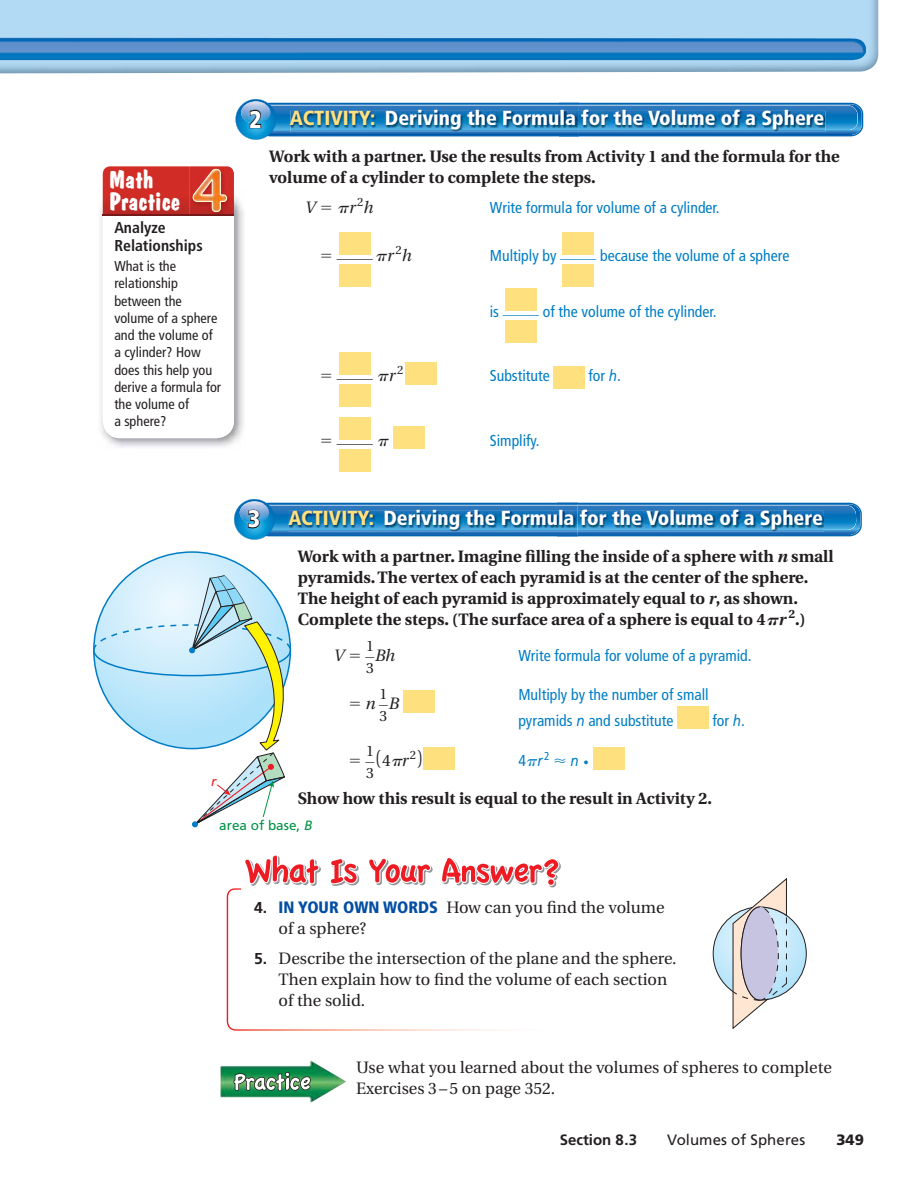
<style>
.page{position:relative;width:918px;height:1188px;background:#fff}
.page>*{position:absolute;margin:0;border:0;box-sizing:border-box;transform-origin:0 0}
.t1{font:700 25.5px/22.5px "Dom Casual";letter-spacing:-.025em;color:#fff}
.t2{font:21.9px "Utopia";color:#231f20;scale:.75 1}
.t3{font:900 condensed 20.25px "Frutiger";color:#fff}
.t4{font:700 16.5px/21px "Utopia";color:#231f20}
.t5{font:16.5px/21px "Utopia";color:#231f20}
.t6{font:italic 16.5px "Utopia";color:#231f20}
.t7{font:condensed 15.75px/25.5px "Frutiger";color:#007dc5}
.t8{font:700 condensed 15.75px/18px "Frutiger";color:#231f20}
.t9{font:italic 15.75px "Frutiger";color:#007dc5;scale:.85 1}
.t10{font:15px "Frutiger";letter-spacing:.005em;color:#231f20}
.t11{font:700 15px "Frutiger";color:#231f20}
.t12{font:900 15px "Frutiger";color:#231f20}
.t13{font:14.85px/21.3px "Utopia";color:#231f20}
.t14{font:condensed 14.25px/17.2px "Frutiger";color:#231f20}
.t15{font:13.5px "Frutiger";color:#009344}
.t16{font:italic 13.5px "Frutiger";color:#ed1c24}
.s1{font-size:24px;color:#231f20}
.s2{color:#ffe07f}
.s3{font-style:italic;font-stretch:normal}
.s4{font-style:italic}
.s5{font-size:16.5px}
.s6{font-style:italic;font-size:16.5px}
.s7{font-style:normal;font-stretch:condensed}
.s8{font-family:"Frutiger";font-weight:700;font-size:15.75px}
.s9{font-family:"Frutiger";font-weight:900;font-stretch:condensed;color:#034ea2}
</style>
<div class="page">
<img style="left:0;top:0;width:878px;height:73px">
<img style="left:0;top:37px;width:865px;height:25px">
<svg style="left:369px;top:858px;width:192px;height:30px"></svg>
<svg style="left:227px;top:888px;width:279px;height:143px"></svg>
<img style="left:220px;top:1060px;width:126px;height:43px">
<svg style="left:233px;top:1072px;width:78px;height:19px"></svg>
<div style="left:339px;top:232px;width:32px;height:23px;background:#ffe07f"></div>
<div style="left:339px;top:264px;width:32px;height:23px;background:#ffe07f"></div>
<div style="left:563px;top:232px;width:31px;height:23px;background:#ffe07f"></div>
<div style="left:563px;top:264px;width:31px;height:23px;background:#ffe07f"></div>
<div style="left:505px;top:288px;width:32px;height:22px;background:#ffe07f"></div>
<div style="left:505px;top:320px;width:32px;height:22px;background:#ffe07f"></div>
<div style="left:339px;top:352px;width:32px;height:23px;background:#ffe07f"></div>
<div style="left:339px;top:384px;width:32px;height:23px;background:#ffe07f"></div>
<div style="left:405px;top:362px;width:32px;height:22px;background:#ffe07f"></div>
<div style="left:554px;top:366px;width:31px;height:23px;background:#ffe07f"></div>
<div style="left:339px;top:417px;width:32px;height:22px;background:#ffe07f"></div>
<div style="left:339px;top:449px;width:32px;height:22px;background:#ffe07f"></div>
<div style="left:393px;top:426px;width:32px;height:23px;background:#ffe07f"></div>
<svg style="left:235px;top:99px;width:628px;height:41px"></svg>
<img style="left:241px;top:101px;width:30px;height:23px;border-radius:50%">
<img style="left:100px;top:189px;width:144px;height:259px">
<div style="left:103px;top:194px;width:131px;height:244px;background:#fff;border-radius:18px"></div>
<hr style="left:103px;top:214px;width:131px;height:2px;background:#761a19">
<svg style="left:103px;top:166px;width:131px;height:48px;background:#cf3c2f"></svg>
<div style="left:403px;top:690px;width:32px;height:22px;background:#ffe07f"></div>
<div style="left:677px;top:706px;width:32px;height:23px;background:#ffe07f"></div>
<div style="left:423px;top:747px;width:32px;height:22px;background:#ffe07f"></div>
<div style="left:593px;top:747px;width:31px;height:22px;background:#ffe07f"></div>
<svg style="left:234px;top:499px;width:628px;height:41px"></svg>
<img style="left:240px;top:501px;width:29px;height:23px;border-radius:50%">
<svg style="left:94px;top:552px;width:196px;height:197px;background:#cae9f9"></svg>
<svg style="left:712px;top:878px;width:95px;height:152px"></svg>
<svg style="left:339px;top:439px;width:32px;height:1px"></svg>
<svg style="left:93px;top:575px;width:267px;height:311px"></svg>
<p class="t1" style="left:108px;top:171px;width:74px">Math<br>Practice</p>
<p class="t8" style="left:114px;top:220px;width:90px">Analyze<br>Relationships</p>
<p class="t14" style="left:114px;top:259px;width:108px">What is the relationship between the volume of a sphere and the volume of a cylinder? How does this help you derive a formula for the volume of<br>a sphere?</p>
<p class="t16" style="left:211px;top:776px;width:7px">r</p>
<p class="t3" style="left:249px;top:110px;width:577px"><span class="s1">2</span> <span class="s2">ACTIVITY:</span> Deriving the Formula for the Volume of a Sphere</p>
<p class="t4" style="left:269px;top:148px;width:572px">Work with a partner. Use the results from Activity 1 and the formula for the volume of a cylinder to complete the steps.</p>
<p class="t6" style="left:305px;top:201px;width:12px">V</p>
<p class="t6" style="left:349px;top:201px;width:26px">r<sup>2</sup>h</p>
<p class="t7" style="left:490px;top:196px;width:231px">Write formula for volume of a cylinder.</p>
<p class="t6" style="left:387px;top:249px;width:26px">r<sup>2</sup>h</p>
<p class="t7" style="left:490px;top:244px;width:68px">Multiply by</p>
<p class="t7" style="left:600px;top:244px;width:191px">because the volume of a sphere</p>
<p class="t7" style="left:490px;top:300px;width:11px">is</p>
<p class="t7" style="left:543px;top:300px;width:175px">of the volume of the cylinder.</p>
<p class="t6" style="left:389px;top:369px;width:16px">r<sup>2</sup></p>
<p class="t7" style="left:490px;top:364px;width:62px">Substitute</p>
<p class="t7" style="left:589px;top:364px;width:34px">for <span class="s3">h</span>.</p>
<p class="t7" style="left:490px;top:429px;width:51px">Simplify.</p>
<p class="t3" style="left:248px;top:510px;width:577px"><span class="s1">3</span> <span class="s2">ACTIVITY:</span> Deriving the Formula for the Volume of a Sphere</p>
<p class="t4" style="left:298px;top:548px;width:537px">Work with a partner. Imagine filling the inside of a sphere with <span class="s4">n</span> small pyramids. The vertex of each pyramid is at the center of the sphere.<br>The height of each pyramid is approximately equal to <span class="s4">r</span>, as shown.<br>Complete the steps. (The surface area of a sphere is equal to 4 <span class="s4">r</span> <sup>2</sup>.)</p>
<p class="t6" style="left:334px;top:649px;width:12px">V</p>
<p class="t13" style="left:366px;top:637px;width:9px">1<br>3</p>
<p class="t6" style="left:375px;top:649px;width:22px">Bh</p>
<p class="t7" style="left:518px;top:644px;width:235px">Write formula for volume of a pyramid.</p>
<p class="t6" style="left:366px;top:697px;width:12px">n</p>
<p class="t13" style="left:380px;top:685px;width:9px">1<br>3</p>
<p class="t6" style="left:389px;top:697px;width:12px">B</p>
<p class="t7" style="left:518px;top:683px;width:192px">Multiply by the number of small pyramids <span class="s3">n</span> and substitute</p>
<p class="t7" style="left:712px;top:709px;width:34px">for <span class="s3">h</span>.</p>
<p class="t13" style="left:366px;top:742px;width:9px">1<br>3</p>
<p class="t2" style="left:375px;top:749px;width:66px">(<span class="s5">4</span> <span class="s6">r</span><sup>2</sup>)</p>
<p class="t9" style="left:518px;top:755px;width:87px"><span class="s7">4</span> r<sup>2</sup>≈n⋅</p>
<p class="t4" style="left:298px;top:789px;width:416px">Show how this result is equal to the result in Activity 2.</p>
<p class="t15" style="left:219px;top:820px;width:95px">area of base, <span class="s4">B</span></p>
<p class="t5" style="left:279px;top:898px;width:387px;text-indent:-25px"><span class="s8">4.</span> <span class="s9">IN YOUR OWN WORDS</span> How can you find the volume of a sphere?</p>
<p class="t5" style="left:279px;top:949px;width:399px;text-indent:-25px"><span class="s8">5.</span> Describe the intersection of the plane and the sphere.<br>Then explain how to find the volume of each section of the solid.</p>
<p class="t5" style="left:356px;top:1059px;width:477px">Use what you learned about the volumes of spheres to complete<br>Exercises 3 – 5 on page 352.</p>
<p class="t11" style="left:560px;top:1134px;width:79px">Section 8.3</p>
<p class="t10" style="left:667px;top:1134px;width:139px">Volumes of Spheres</p>
<p class="t12" style="left:836px;top:1134px;width:29px">349</p>
</div>
